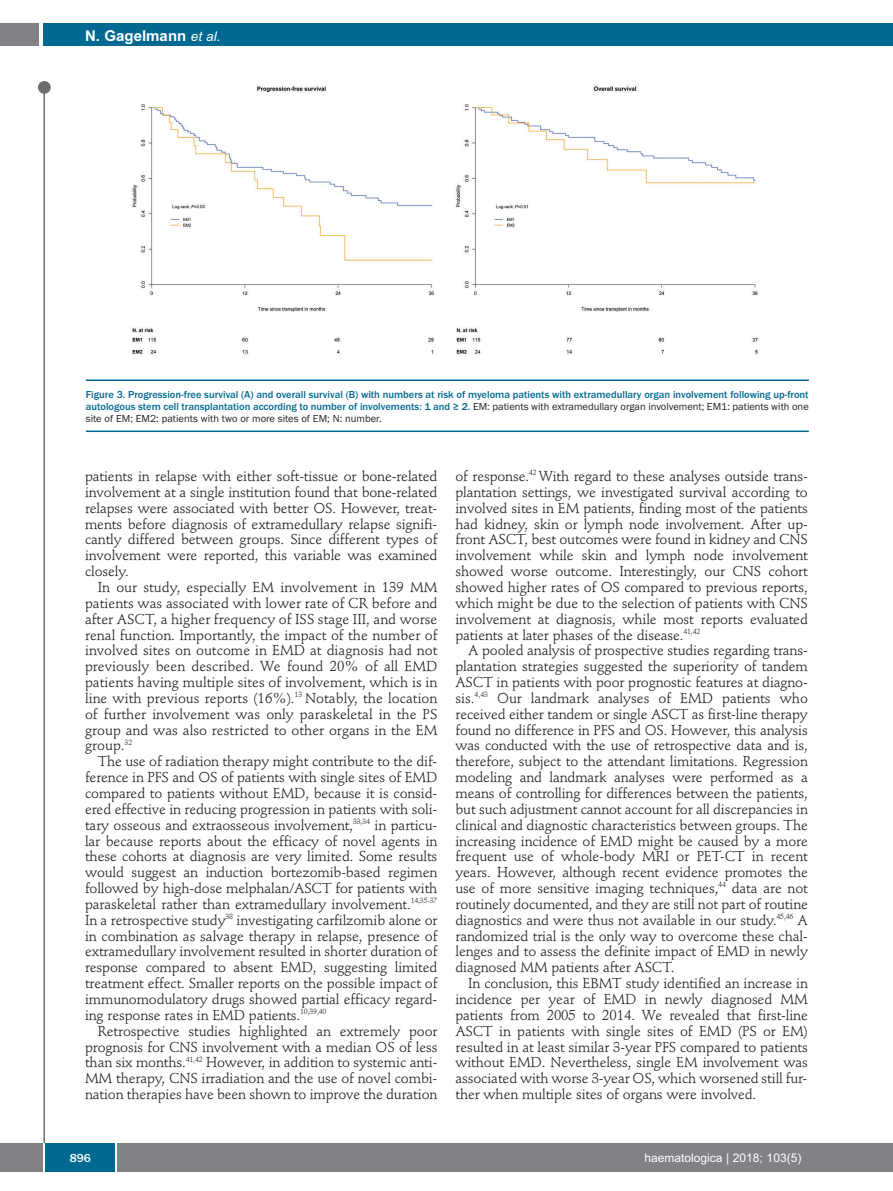
<style>
.page{position:relative;width:893px;height:1191px;background:#fff}
.page>*{position:absolute;margin:0;border:0;box-sizing:border-box;transform-origin:0 0}
.t1{font:700 15px "Arial";color:#fff}
.t2{font:14.25px/15.9px "Stempel Schneidler";letter-spacing:-.01em;color:#231f20;text-align:justify}
.t3{font:12px "Arial";color:#fff}
.t4{font:500 12px "Franklin Gothic";color:#fff}
.t5{font:500 10.5px/12px "Franklin Gothic";color:#006991;text-align:justify}
.s1{font-weight:400;font-style:italic;font-size:13.5px}
.s2{font-weight:400;color:#231f20}
</style>
<div class="page">
<div style="left:38px;top:81px;width:13px;height:13px;background:#6c6d70;border-radius:50%"></div>
<hr style="left:43px;top:84px;width:2px;height:1061px;background:#6c6d70">
<div style="left:43px;top:23px;width:850px;height:22px;background:#006991"></div>
<div style="left:0;top:23px;width:39px;height:22px;background:#808285"></div>
<div style="left:0;top:1143px;width:893px;height:28px;background:#808285"></div>
<div style="left:45px;top:1143px;width:71px;height:28px;background:#006991"></div>
<hr style="left:43px;top:1143px;width:2px;height:28px;background:#fff">
<svg style="left:116px;top:1143px;width:1px;height:28px"></svg>
<img style="left:131px;top:85px;width:628px;height:270px">
<hr style="left:86px;top:379px;width:723px;height:2px;background:#006991">
<hr style="left:86px;top:430px;width:723px;height:2px;background:#006991">
<p class="t1" style="left:85px;top:27px;width:137px">N. Gagelmann <span class="s1">et al.</span></p>
<p class="t5" style="left:86px;top:388px;width:724px">Figure 3. Progression-free survival (A) and overall survival (B) with numbers at risk of myeloma patients with extramedullary organ involvement following up-front autologous stem cell transplantation according to number of involvements: 1 and ≥ 2. <span class="s2">EM: patients with extramedullary organ involvement; EM1: patients with one site of EM; EM2: patients with two or more sites of EM; N: number.</span></p>
<p class="t2" style="left:85px;top:469px;width:354px">patients in relapse with either soft-tissue or bone-related involvement at a single institution found that bone-related relapses were associated with better OS. However, treat&shy;ments before diagnosis of extramedullary relapse signifi&shy;cantly differed between groups. Since different types of involvement were reported, this variable was examined closely.</p>
<p class="t2" style="left:85px;top:580px;width:354px;text-indent:13px">In our study, especially EM involvement in 139 MM patients was associated with lower rate of CR before and after ASCT, a higher frequency of ISS stage III, and worse renal function. Importantly, the impact of the number of involved sites on outcome in EMD at diagnosis had not previously been described. We found 20% of all EMD patients having multiple sites of involvement, which is in line with previous reports (16%).<sup>13</sup> Notably, the location of further involvement was only paraskeletal in the PS group and was also restricted to other organs in the EM group.<sup>32</sup></p>
<p class="t2" style="left:85px;top:755px;width:354px;text-indent:13px">The use of radiation therapy might contribute to the dif&shy;ference in PFS and OS of patients with single sites of EMD compared to patients without EMD, because it is consid&shy;ered effective in reducing progression in patients with soli&shy;tary osseous and extraosseous involvement,<sup>33,34</sup> in particu&shy;lar because reports about the efficacy of novel agents in these cohorts at diagnosis are very limited. Some results would suggest an induction bortezomib-based regimen followed by high-dose melphalan/ASCT for patients with paraskeletal rather than extramedullary involvement.<sup>14,35-37<br></sup>In a retrospective study<sup>38</sup> investigating carfilzomib alone or in combination as salvage therapy in relapse, presence of extramedullary involvement resulted in shorter duration of response compared to absent EMD, suggesting limited treatment effect. Smaller reports on the possible impact of immunomodulatory drugs showed partial efficacy regard&shy;ing response rates in EMD patients.<sup>10,39,40</sup></p>
<p class="t2" style="left:85px;top:1024px;width:354px;text-indent:13px">Retrospective studies highlighted an extremely poor prognosis for CNS involvement with a median OS of less than six months.<sup>41,42</sup> However, in addition to systemic anti-MM therapy, CNS irradiation and the use of novel combi&shy;nation therapies have been shown to improve the duration</p>
<p class="t2" style="left:455px;top:469px;width:354px">of response.<sup>42</sup> With regard to these analyses outside trans&shy;plantation settings, we investigated survival according to involved sites in EM patients, finding most of the patients had kidney, skin or lymph node involvement. After up&shy;front ASCT, best outcomes were found in kidney and CNS involvement while skin and lymph node involvement showed worse outcome. Interestingly, our CNS cohort showed higher rates of OS compared to previous reports, which might be due to the selection of patients with CNS involvement at diagnosis, while most reports evaluated patients at later phases of the disease.<sup>41,42</sup></p>
<p class="t2" style="left:455px;top:644px;width:354px;text-indent:13px">A pooled analysis of prospective studies regarding trans&shy;plantation strategies suggested the superiority of tandem ASCT in patients with poor prognostic features at diagno&shy;sis.<sup>4,43</sup> Our landmark analyses of EMD patients who received either tandem or single ASCT as first-line therapy found no difference in PFS and OS. However, this analysis was conducted with the use of retrospective data and is, therefore, subject to the attendant limitations. Regression modeling and landmark analyses were performed as a means of controlling for differences between the patients, but such adjustment cannot account for all discrepancies in clinical and diagnostic characteristics between groups. The increasing incidence of EMD might be caused by a more frequent use of whole-body MRI or PET-CT in recent years. However, although recent evidence promotes the use of more sensitive imaging techniques,<sup>44</sup> data are not routinely documented, and they are still not part of routine diagnostics and were thus not available in our study.<sup>45,46</sup> A randomized trial is the only way to overcome these chal&shy;lenges and to assess the definite impact of EMD in newly diagnosed MM patients after ASCT.</p>
<p class="t2" style="left:455px;top:976px;width:354px;text-indent:13px">In conclusion, this EBMT study identified an increase in incidence per year of EMD in newly diagnosed MM patients from 2005 to 2014. We revealed that first-line ASCT in patients with single sites of EMD (PS or EM) resulted in at least similar 3-year PFS compared to patients without EMD. Nevertheless, single EM involvement was associated with worse 3-year OS, which worsened still fur&shy;ther when multiple sites of organs were involved.</p>
<p class="t4" style="left:70px;top:1150px;width:23px">896</p>
<p class="t3" style="left:644px;top:1150px;width:158px">haematologica | 2018; 103(5)</p>
</div>
